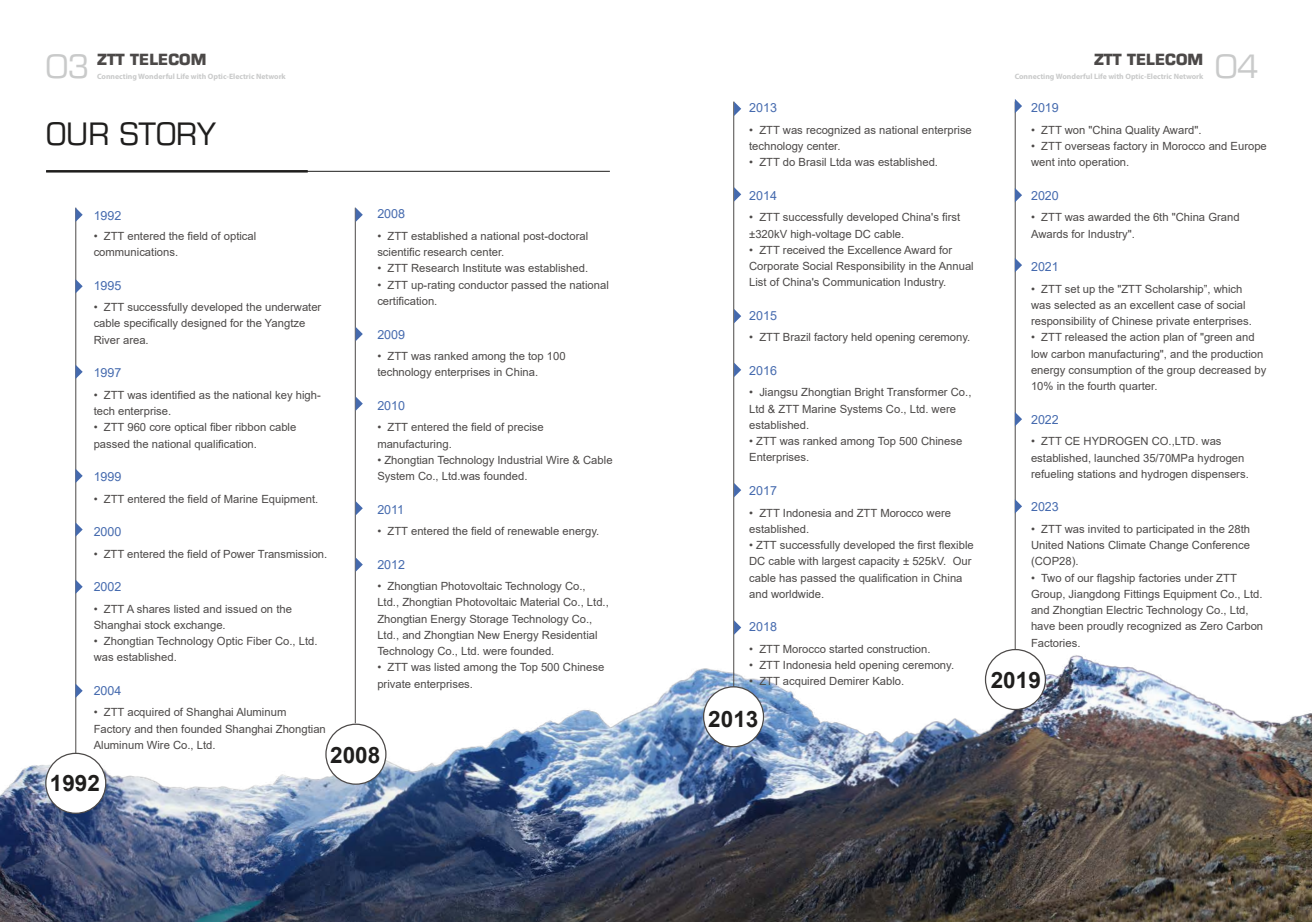
<style>
.page{position:relative;width:1312px;height:922px;background:#fff}
.page>*{position:absolute;margin:0;border:0;box-sizing:border-box;transform-origin:0 0}
.t1{font:31.25px "Eurostile";color:#c9caca}
.t2{font:30px "Eurostile";color:#1f1e1d}
.t3{font:700 22.5px "Arial";color:#1f1e1d}
.t4{font:700 15px "Eurostile";color:#4c4948}
.t5{font:12.5px "Arial";color:#456aae}
.t6{font:11.25px/16.2px "Arial";color:#4c4948}
.t7{font:700 7.75px "Myriad Pro";color:#c9caca}
</style>
<div class="page">
<img style="left:0;top:565px;width:1311px;height:356px">
<hr style="left:46px;top:171px;width:563px;height:1px;background:#1f1e1d">
<hr style="left:46px;top:170px;width:262px;height:2px;background:#1f1e1d">
<hr style="left:733px;top:101px;width:1px;height:595px;background:#4c4948">
<hr style="left:1014px;top:101px;width:1px;height:586px;background:#4c4948">
<div style="left:703px;top:686px;width:60px;height:60px;background:#fff;border-radius:50%"></div>
<div style="left:702px;top:686px;width:62px;height:61px;border:1px solid #4c4948;border-radius:50%"></div>
<div style="left:985px;top:649px;width:60px;height:60px;background:#fff;border-radius:50%"></div>
<div style="left:984px;top:648px;width:61px;height:62px;border:1px solid #4c4948;border-radius:50%"></div>
<svg style="left:734px;top:102px;width:7px;height:14px"></svg>
<svg style="left:734px;top:187px;width:7px;height:14px"></svg>
<svg style="left:734px;top:309px;width:7px;height:14px"></svg>
<svg style="left:734px;top:362px;width:7px;height:15px"></svg>
<svg style="left:1014px;top:99px;width:7px;height:14px"></svg>
<svg style="left:1014px;top:188px;width:7px;height:14px"></svg>
<svg style="left:1014px;top:258px;width:7px;height:14px"></svg>
<svg style="left:734px;top:483px;width:7px;height:14px"></svg>
<svg style="left:1014px;top:412px;width:7px;height:14px"></svg>
<svg style="left:1014px;top:499px;width:7px;height:14px"></svg>
<svg style="left:734px;top:620px;width:7px;height:14px"></svg>
<hr style="left:75px;top:208px;width:1px;height:566px;background:#4c4948">
<hr style="left:355px;top:208px;width:1px;height:515px;background:#4c4948">
<div style="left:46px;top:753px;width:60px;height:60px;background:#fff;border-radius:50%"></div>
<div style="left:45px;top:752px;width:61px;height:61px;border:1px solid #4c4948;border-radius:50%"></div>
<div style="left:326px;top:724px;width:60px;height:60px;background:#fff;border-radius:50%"></div>
<div style="left:325px;top:723px;width:61px;height:61px;border:1px solid #4c4948;border-radius:50%"></div>
<svg style="left:75px;top:207px;width:8px;height:15px"></svg>
<svg style="left:75px;top:279px;width:8px;height:14px"></svg>
<svg style="left:75px;top:364px;width:8px;height:15px"></svg>
<svg style="left:75px;top:468px;width:8px;height:15px"></svg>
<svg style="left:75px;top:522px;width:8px;height:14px"></svg>
<svg style="left:75px;top:579px;width:8px;height:14px"></svg>
<svg style="left:355px;top:207px;width:8px;height:15px"></svg>
<svg style="left:355px;top:501px;width:8px;height:14px"></svg>
<svg style="left:355px;top:327px;width:8px;height:14px"></svg>
<svg style="left:355px;top:557px;width:8px;height:14px"></svg>
<svg style="left:355px;top:396px;width:8px;height:15px"></svg>
<svg style="left:75px;top:683px;width:8px;height:14px"></svg>
<h3 class="t4" style="left:97px;top:50px;width:111px">ZTT TELECOM</h3>
<p class="t7" style="left:97px;top:71px;width:190px">Connecting Wonderful Life with Optic-Electric Network</p>
<h3 class="t4" style="left:1093px;top:50px;width:111px">ZTT TELECOM</h3>
<p class="t7" style="left:1014px;top:71px;width:190px">Connecting Wonderful Life with Optic-Electric Network</p>
<h1 class="t1" style="left:46px;top:48px;width:45px">03</h1>
<h1 class="t1" style="left:1215px;top:48px;width:45px">04</h1>
<h2 class="t2" style="left:46px;top:115px;width:171px">OUR STORY</h2>
<p class="t5" style="left:377px;top:205px;width:29px">2008</p>
<p class="t6" style="left:377px;top:228px;width:212px">• ZTT established a national post-doctoral scientific research center.</p>
<p class="t6" style="left:377px;top:260px;width:212px">• ZTT Research Institute was established.</p>
<p class="t6" style="left:377px;top:276px;width:233px">• ZTT up-rating conductor passed the national certification.</p>
<p class="t5" style="left:377px;top:325px;width:29px">2009</p>
<p class="t6" style="left:377px;top:348px;width:190px">• ZTT was ranked among the top 100 technology enterprises in China.</p>
<p class="t5" style="left:377px;top:396px;width:29px">2010</p>
<p class="t6" style="left:377px;top:419px;width:168px">• ZTT entered the field of precise manufacturing.</p>
<p class="t6" style="left:377px;top:451px;width:237px">• Zhongtian Technology Industrial Wire &amp; Cable<br>System Co., Ltd.was founded.</p>
<p class="t5" style="left:377px;top:500px;width:28px">2011</p>
<p class="t6" style="left:377px;top:523px;width:223px">• ZTT entered the field of renewable energy.</p>
<p class="t5" style="left:377px;top:555px;width:29px">2012</p>
<p class="t6" style="left:377px;top:578px;width:233px">• Zhongtian Photovoltaic Technology Co., Ltd., Zhongtian Photovoltaic Material Co., Ltd., Zhongtian Energy Storage Technology Co., Ltd., and Zhongtian New Energy Residential Technology Co., Ltd. were founded.</p>
<p class="t6" style="left:377px;top:659px;width:228px">• ZTT was listed among the Top 500 Chinese private enterprises.</p>
<p class="t5" style="left:94px;top:206px;width:29px">1992</p>
<p class="t6" style="left:94px;top:228px;width:164px">• ZTT entered the field of optical communications.</p>
<p class="t5" style="left:94px;top:276px;width:29px">1995</p>
<p class="t6" style="left:94px;top:299px;width:229px">• ZTT successfully developed the underwater cable specifically designed for the Yangtze<br>River area.</p>
<p class="t5" style="left:94px;top:364px;width:29px">1997</p>
<p class="t6" style="left:94px;top:386px;width:228px">• ZTT was identified as the national key high&shy;tech enterprise.</p>
<p class="t6" style="left:94px;top:419px;width:204px">• ZTT 960 core optical fiber ribbon cable passed the national qualification.</p>
<p class="t5" style="left:94px;top:468px;width:29px">1999</p>
<p class="t6" style="left:94px;top:490px;width:226px">• ZTT entered the field of Marine Equipment.</p>
<p class="t5" style="left:94px;top:523px;width:29px">2000</p>
<p class="t6" style="left:94px;top:545px;width:235px">• ZTT entered the field of Power Transmission.</p>
<p class="t5" style="left:94px;top:578px;width:29px">2002</p>
<p class="t6" style="left:94px;top:600px;width:200px">• ZTT A shares listed and issued on the<br>Shanghai stock exchange.</p>
<p class="t6" style="left:94px;top:633px;width:225px">• Zhongtian Technology Optic Fiber Co., Ltd. was established.</p>
<p class="t5" style="left:94px;top:681px;width:29px">2004</p>
<p class="t6" style="left:94px;top:704px;width:234px">• ZTT acquired of Shanghai Aluminum<br>Factory and then founded Shanghai Zhongtian<br>Aluminum Wire Co., Ltd.</p>
<h3 class="t3" style="left:330px;top:739px;width:52px">2008</h3>
<h3 class="t3" style="left:50px;top:767px;width:52px">1992</h3>
<p class="t5" style="left:749px;top:99px;width:29px">2013</p>
<p class="t6" style="left:749px;top:121px;width:224px">• ZTT was recognized as national enterprise technology center.</p>
<p class="t6" style="left:749px;top:154px;width:190px">• ZTT do Brasil Ltda was established.</p>
<p class="t5" style="left:749px;top:187px;width:29px">2014</p>
<p class="t6" style="left:749px;top:209px;width:212px">• ZTT successfully developed China's first ±320kV high-voltage DC cable.</p>
<p class="t6" style="left:749px;top:241px;width:226px">• ZTT received the Excellence Award for<br>Corporate Social Responsibility in the Annual<br>List of China's Communication Industry.</p>
<p class="t5" style="left:749px;top:307px;width:29px">2015</p>
<p class="t6" style="left:749px;top:329px;width:223px">• ZTT Brazil factory held opening ceremony.</p>
<p class="t5" style="left:749px;top:362px;width:29px">2016</p>
<p class="t6" style="left:749px;top:384px;width:224px">• Jiangsu Zhongtian Bright Transformer Co.,<br>Ltd &amp; ZTT Marine Systems Co., Ltd. were established.</p>
<p class="t6" style="left:749px;top:433px;width:214px">• ZTT was ranked among Top 500 Chinese<br>Enterprises.</p>
<p class="t5" style="left:749px;top:482px;width:29px">2017</p>
<p class="t6" style="left:749px;top:504px;width:203px">• ZTT Indonesia and ZTT Morocco were established.</p>
<p class="t6" style="left:749px;top:536px;width:226px">• ZTT successfully developed the first flexible DC cable with largest capacity ± 525kV. Our cable has passed the qualification in China and worldwide.</p>
<p class="t5" style="left:749px;top:618px;width:29px">2018</p>
<p class="t6" style="left:749px;top:640px;width:183px">• ZTT Morocco started construction.</p>
<p class="t6" style="left:749px;top:656px;width:206px">• ZTT Indonesia held opening ceremony.</p>
<p class="t6" style="left:749px;top:673px;width:157px">• ZTT acquired Demirer Kablo.</p>
<h3 class="t3" style="left:708px;top:703px;width:52px">2013</h3>
<p class="t5" style="left:1030px;top:99px;width:29px">2019</p>
<p class="t6" style="left:1030px;top:121px;width:172px">• ZTT won "China Quality Award".</p>
<p class="t6" style="left:1030px;top:138px;width:237px">• ZTT overseas factory in Morocco and Europe went into operation.</p>
<p class="t5" style="left:1030px;top:187px;width:29px">2020</p>
<p class="t6" style="left:1030px;top:209px;width:210px">• ZTT was awarded the 6th "China Grand<br>Awards for Industry".</p>
<p class="t5" style="left:1030px;top:258px;width:29px">2021</p>
<p class="t6" style="left:1030px;top:280px;width:222px">• ZTT set up the "ZTT Scholarship”, which was selected as an excellent case of social responsibility of Chinese private enterprises.</p>
<p class="t6" style="left:1030px;top:329px;width:237px">• ZTT released the action plan of "green and low carbon manufacturing", and the production energy consumption of the group decreased by 10% in the fourth quarter.</p>
<p class="t5" style="left:1030px;top:410px;width:29px">2022</p>
<p class="t6" style="left:1030px;top:433px;width:219px">• ZTT CE HYDROGEN CO.,LTD. was established, launched 35/70MPa hydrogen refueling stations and hydrogen dispensers.</p>
<p class="t5" style="left:1030px;top:498px;width:29px">2023</p>
<p class="t6" style="left:1030px;top:520px;width:220px;text-align:justify">• ZTT was invited to participated in the 28th United Nations Climate Change Conference (COP28).</p>
<p class="t6" style="left:1030px;top:569px;width:233px">• Two of our flagship factories under ZTT Group, Jiangdong Fittings Equipment Co., Ltd. and Zhongtian Electric Technology Co., Ltd, have been proudly recognized as Zero Carbon Factories.</p>
<h3 class="t3" style="left:990px;top:664px;width:52px">2019</h3>
</div>
